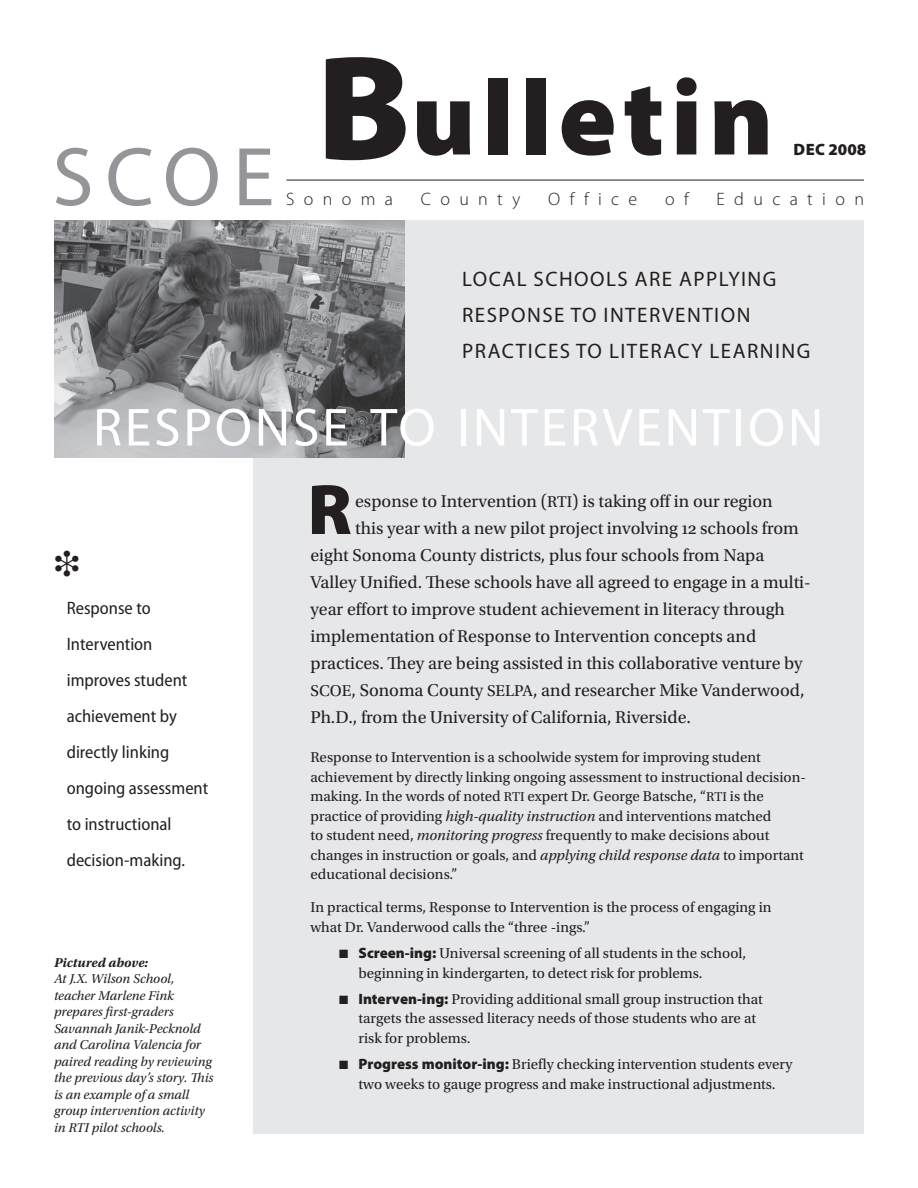
<style>
.page{position:relative;width:918px;height:1188px;background:#fff}
.page>*{position:absolute;margin:0;border:0;box-sizing:border-box;transform-origin:0 0}
.t1{font:900 150px "Myriad Pro";color:#231f20}
.t2{font:900 108px "Myriad Pro";letter-spacing:.06em;color:#231f20}
.t3{font:84px "Myriad Pro";color:#939598}
.new_principal{font:900 72px "Myriad Pro";color:#231f20}
.t4{font:54px "Myriad Pro";letter-spacing:.05em;color:#fff}
.cover_title{font:21px/36px "Myriad Pro";letter-spacing:.07em;color:#231f20;text-align:right}
.new_cover_text{font:18px "Utopia Std";color:#231f20}
.new_pull_quote{font:semi-condensed 18px/36px "Myriad Pro";color:#231f20}
.t5{font:300 18px "Myriad Pro";letter-spacing:.52em;color:#231f20}
.t6{font:900 16.5px "Myriad Pro";color:#231f20}
.new_text{font:15px/19.5px "Utopia Std";color:#231f20}
.new_indent{font:15px/19.5px "Utopia Std";color:#231f20}
.new_text-2{font:italic 13.5px/16.5px "Utopia Std";color:#231f20}
.new_text-3{font:italic 700 13.5px "Utopia Std";color:#231f20}
.s1{font-size:16.5px}
.s2{font-size:13.5px}
.s3{font-style:italic}
.s4{font-family:"Myriad Pro";font-weight:900}
</style>
<div class="page">
<div style="left:254px;top:220px;width:610px;height:914px;background:#e6e7e9"></div>
<hr style="left:286px;top:180px;width:578px;height:1px;background:#231f20">
<img style="left:54px;top:220px;width:351px;height:237px">
<p class="t3" style="left:52px;top:131px;width:224px">SCOE</p>
<p class="t1" style="left:316px;top:23px;width:96px">B</p>
<p class="t2" style="left:411px;top:57px;width:364px">ulletin</p>
<p class="t6" style="left:794px;top:140px;width:74px">DEC 2008</p>
<p class="t5" style="left:286px;top:189px;width:109px">Sonoma</p>
<p class="t5" style="left:421px;top:189px;width:101px">County</p>
<p class="t5" style="left:548px;top:189px;width:91px">Office</p>
<p class="t5" style="left:665px;top:189px;width:25px">o f</p>
<p class="t5" style="left:717px;top:189px;width:149px">Education</p>
<p class="cover_title" style="left:462px;top:261px;width:127px">LOCAL SCHOOLS</p>
<p class="cover_title" style="left:635px;top:261px;width:143px">ARE APPLYING</p>
<p class="cover_title" style="left:462px;top:297px;width:27px">RESPONSE</p>
<p class="cover_title" style="left:462px;top:297px;width:162px">TO INTERVENTION<br>PRACTICES TO LITER</p>
<p class="cover_title" style="left:664px;top:333px;width:96px">ACY LEARNIN</p>
<p class="cover_title" style="left:797px;top:333px;width:15px">G</p>
<p class="t4" style="left:93px;top:398px;width:732px">RESPONSE TO INTERVENTION</p>
<p class="new_pull_quote" style="left:67px;top:591px;width:143px">Response to<br>Intervention improves student achievement by directly linking ongoing assessment to instructional decision-making.</p>
<p class="new_text-3" style="left:54px;top:955px;width:96px">Pictured above:</p>
<p class="new_text-2" style="left:54px;top:971px;width:161px">At J.X. Wilson School, teacher Marlene Fink prepares first-graders<br>Savannah Janik-Pecknold and Carolina Valencia for paired reading by reviewing the previous day’s story. This is an example of a small group intervention activity in RTI pilot schools.</p>
<p class="new_principal" style="left:308px;top:469px;width:46px">R</p>
<p class="new_cover_text" style="left:355px;top:491px;width:419px">esponse to Intervention (<span class="s1">RTI</span>) is taking off in our region</p>
<p class="new_cover_text" style="left:355px;top:518px;width:445px">this year with a new pilot project involving 12 schools from</p>
<p class="new_cover_text" style="left:310px;top:545px;width:455px">eight Sonoma County districts, plus four schools from Napa</p>
<p class="new_cover_text" style="left:310px;top:572px;width:502px">Valley Unified. These schools have all agreed to engage in a multi-</p>
<p class="new_cover_text" style="left:310px;top:599px;width:476px">year effort to improve student achievement in literacy through</p>
<p class="new_cover_text" style="left:310px;top:626px;width:447px">implementation of Response to Intervention concepts and</p>
<p class="new_cover_text" style="left:310px;top:653px;width:494px">practices. They are being assisted in this collaborative venture by</p>
<p class="new_cover_text" style="left:310px;top:680px;width:496px"><span class="s1">SCOE</span>, Sonoma County <span class="s1">SELPA</span>, and researcher Mike Vanderwood,</p>
<p class="new_cover_text" style="left:310px;top:707px;width:382px">Ph.D., from the University of California, Riverside.</p>
<p class="new_text" style="left:310px;top:748px;width:497px">Response to Intervention is a schoolwide system for improving student achievement by directly linking ongoing assessment to instructional decision&shy;making. In the words of noted <span class="s2">RTI</span> expert Dr. George Batsche, “<span class="s2">RTI</span> is the practice of providing <span class="s3">high-quality instruction</span> and interventions matched<br>to student need, <span class="s3">monitoring progress</span> frequently to make decisions about changes in instruction or goals, and <span class="s3">applying child response data</span> to important educational decisions.”</p>
<p class="new_text" style="left:310px;top:898px;width:463px">In practical terms, Response to Intervention is the process of engaging in what Dr. Vanderwood calls the “three -ings.”</p>
<p class="new_indent" style="left:358px;top:944px;width:389px;text-indent:-20px">■ <span class="s4">Screen-ing:</span> Universal screening of all students in the school, beginning in kindergarten, to detect risk for problems.</p>
<p class="new_indent" style="left:358px;top:990px;width:406px;text-indent:-20px">■ <span class="s4">Interven-ing:</span> Providing additional small group instruction that targets the assessed literacy needs of those students who are at risk for problems.</p>
<p class="new_indent" style="left:339px;top:1055px;width:455px;text-align:center">■ <span class="s4">Progress monitor-ing:</span> Briefly checking intervention students every two weeks to gauge progress and make instructional adjustments.</p>
</div>
